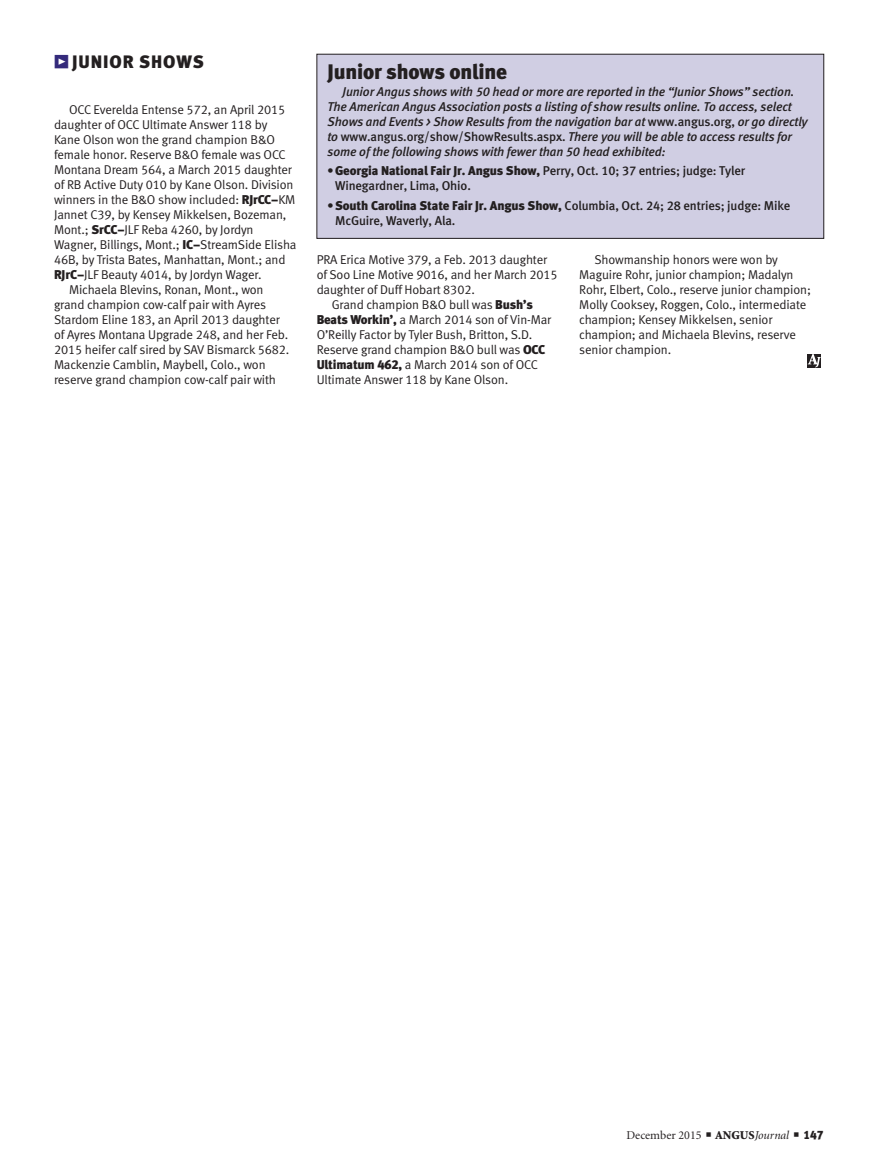
<style>
.page{position:relative;width:878px;height:1168px;background:#fff}
.page>*{position:absolute;margin:0;border:0;box-sizing:border-box;transform-origin:0 0}
.subhead{font:21px "Meta Black LF";letter-spacing:-.01em;color:#231f20}
.t1{font:18px "Meta Black LF";letter-spacing:.05em;color:#231f20}
.Test_copy{font:12.75px/15px "Meta Normal LF";letter-spacing:-.01em;color:#231f20}
.column_intro{font:italic 12.75px/15px "Meta Medium LF";letter-spacing:-.01em;color:#231f20}
.cutlines{font:12.75px/15px "Meta Medium LF";letter-spacing:-.01em;color:#231f20}
.t2{font:12px "Minion";color:#231f20}
.s1{font-family:"Meta Black Expert";color:#342a7b}
.s2{font-family:"Meta Black LF"}
.s3{font-style:normal}
.s4{font-weight:900}
.s5{font-style:italic}
</style>
<div class="page">
<svg style="left:807px;top:367px;width:14px;height:1px"></svg>
<svg style="left:807px;top:354px;width:14px;height:13px"></svg>
<div style="left:317px;top:54px;width:506px;height:184px;background:#d0cee3"></div>
<div style="left:316px;top:54px;width:508px;height:184px;border:1px solid #231f20"></div>
<p class="t1" style="left:54px;top:51px;width:151px"><span class="s1">z</span> JUNIOR SHOWS</p>
<p class="Test_copy" style="left:54px;top:102px;width:244px;text-indent:15px">OCC Everelda Entense 572, an April 2015 daughter of OCC Ultimate Answer 118 by Kane Olson won the grand champion B&amp;O female honor. Reserve B&amp;O female was OCC Montana Dream 564, a March 2015 daughter of RB Active Duty 010 by Kane Olson. Division winners in the B&amp;O show included: <span class="s2">RJrCC–</span>KM Jannet C39, by Kensey Mikkelsen, Bozeman, Mont.; <span class="s2">SrCC–</span>JLF Reba 4260, by Jordyn Wagner, Billings, Mont.; <span class="s2">IC–</span>StreamSide Elisha 46B, by Trista Bates, Manhattan, Mont.; and <span class="s2">RJrC–</span>JLF Beauty 4014, by Jordyn Wager.</p>
<p class="Test_copy" style="left:54px;top:282px;width:237px;text-indent:15px">Michaela Blevins, Ronan, Mont., won grand champion cow-calf pair with Ayres Stardom Eline 183, an April 2013 daughter of Ayres Montana Upgrade 248, and her Feb.<br>2015 heifer calf sired by SAV Bismarck 5682.<br>Mackenzie Camblin, Maybell, Colo., won reserve grand champion cow-calf pair with</p>
<p class="subhead" style="left:327px;top:59px;width:181px">Junior shows online</p>
<p class="column_intro" style="left:327px;top:84px;width:481px;text-indent:15px">Junior Angus shows with 50 head or more are reported in the “Junior Shows” section.<br>The American Angus Association posts a listing of show results online. To access, select Shows and Events &gt; Show Results from the navigation bar at <span class="s3">www.angus.org,</span> or go directly to <span class="s3">www.angus.org/show/ShowResults.aspx.</span> There you will be able to access results for some of the following shows with fewer than 50 head exhibited:</p>
<p class="cutlines" style="left:335px;top:163px;width:412px;text-indent:-8px"><span class="s2">•Georgia National Fair Jr. Angus Show,</span> Perry, Oct. 10; 37 entries; judge: Tyler<br>Winegardner, Lima, Ohio.</p>
<p class="cutlines" style="left:335px;top:198px;width:457px;text-indent:-8px"><span class="s2">•South Carolina State Fair Jr. Angus Show,</span> Columbia, Oct. 24; 28 entries; judge: Mike<br>McGuire, Waverly, Ala.</p>
<p class="Test_copy" style="left:316px;top:252px;width:242px">PRA Erica Motive 379, a Feb. 2013 daughter of Soo Line Motive 9016, and her March 2015 daughter of Duff Hobart 8302.</p>
<p class="Test_copy" style="left:316px;top:297px;width:236px;text-indent:15px">Grand champion B&amp;O bull was <span class="s2">Bush’s Beats Workin’,</span> a March 2014 son of Vin-Mar O’Reilly Factor by Tyler Bush, Britton, S.D.<br>Reserve grand champion B&amp;O bull was <span class="s2">OCC Ultimatum 462,</span> a March 2014 son of OCC Ultimate Answer 118 by Kane Olson.</p>
<p class="Test_copy" style="left:579px;top:252px;width:233px;text-indent:15px">Showmanship honors were won by Maguire Rohr, junior champion; Madalyn Rohr, Elbert, Colo., reserve junior champion; Molly Cooksey, Roggen, Colo., intermediate champion; Kensey Mikkelsen, senior champion; and Michaela Blevins, reserve senior champion.</p>
<p class="t2" style="left:626px;top:1129px;width:198px">December 2015 ■ <span class="s4">ANGUS</span><span class="s5">Journal</span> ■ <span class="s2">147</span></p>
</div>
